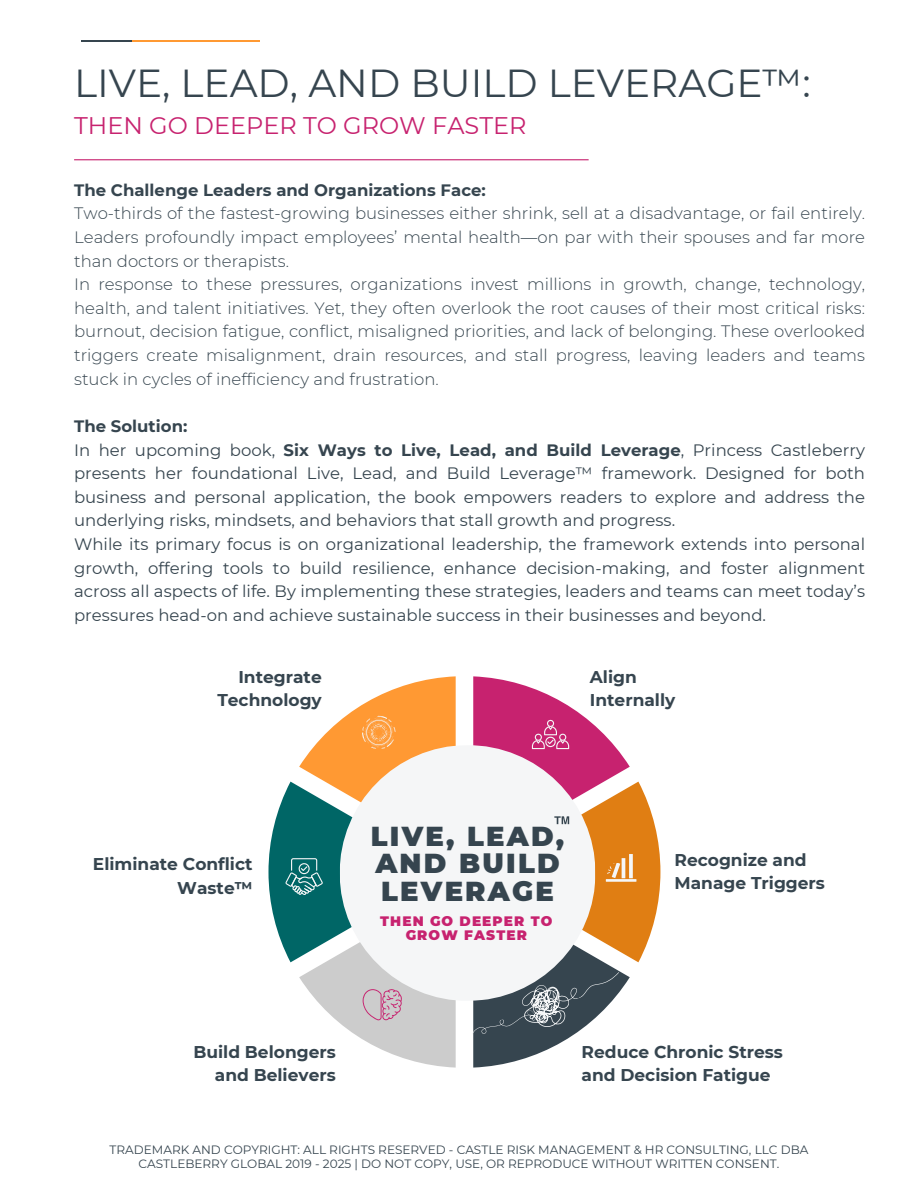
<style>
.page{position:relative;width:918px;height:1188px;background:#fff}
.page>*{position:absolute;margin:0;border:0;box-sizing:border-box;transform-origin:0 0}
.t1{font:39px "Montserrat";color:#36454f}
.t2{font:900 27.45px/27.5px "Montserrat";letter-spacing:.08em;color:#36454f}
.t3{font:24px "Montserrat";color:#c7226f}
.t4{font:700 17.1px/23.7px "Montserrat";color:#36454f;text-align:right}
.t5{font:16.5px/23.7px "Montserrat";color:#36454f}
.t6{font:300 16.5px/23.7px "Montserrat";color:#36454f}
.t7{font:900 13.65px/13.6px "Montserrat";letter-spacing:.08em;color:#c7226f;text-align:center}
.t8{font:12px/14.1px "Montserrat";color:#36454f;text-align:center}
.s1{font-weight:700}
</style>
<div class="page">
<hr style="left:81px;top:41px;width:128px;height:1px;background:#36454f">
<hr style="left:132px;top:41px;width:128px;height:1px;background:#f93">
<hr style="left:74px;top:159px;width:515px;height:1px;background:#c7226f">
<svg style="left:269px;top:676px;width:187px;height:392px"></svg>
<svg style="left:473px;top:676px;width:187px;height:392px"></svg>
<h1 class="t1" style="left:74px;top:60px;width:738px">LIVE, LEAD, AND BUILD LEVERAGE™:</h1>
<h1 class="t3" style="left:74px;top:111px;width:454px">THEN GO DEEPER TO GROW FASTER</h1>
<p class="t6" style="left:74px;top:178px;width:793px"><span class="s1">The Challenge Leaders and Organizations Face:<br></span>Two-thirds of the fastest-growing businesses either shrink, sell at a disadvantage, or fail entirely.<br>Leaders profoundly impact employees’ mental health—on par with their spouses and far more than doctors or therapists.<br>In response to these pressures, organizations invest millions in growth, change, technology, health, and talent initiatives. Yet, they often overlook the root causes of their most critical risks: burnout, decision fatigue, conflict, misaligned priorities, and lack of belonging. These overlooked triggers create misalignment, drain resources, and stall progress, leaving leaders and teams stuck in cycles of inefficiency and frustration.</p>
<h4 class="t5" style="left:74px;top:414px;width:793px"><span class="s1">The Solution:<br></span>In her upcoming book, <span class="s1">Six Ways to Live, Lead, and Build Leverage</span>, Princess Castleberry presents her foundational Live, Lead, and Build Leverage™ framework. Designed for both business and personal application, the book empowers readers to explore and address the underlying risks, mindsets, and behaviors that stall growth and progress.<br>While its primary focus is on organizational leadership, the framework extends into personal growth, offering tools to build resilience, enhance decision-making, and foster alignment across all aspects of life. By implementing these strategies, leaders and teams can meet today’s pressures head-on and achieve sustainable success in their businesses and beyond.</h4>
<h3 class="t4" style="left:217px;top:665px;width:106px">Integrate<br>Technology</h3>
<h3 class="t4" style="left:590px;top:665px;width:87px;text-align:left">Align<br>Internally</h3>
<p class="t4" style="left:93px;top:852px;width:161px">Eliminate Conflict<br>Waste™</p>
<p class="t2" style="left:371px;top:822px;width:195px">LIVE, LEAD,<br>AND BUILD<br>LEVERAGE</p>
<p class="t7" style="left:380px;top:914px;width:174px">THEN GO DEEPER TO<br>GROW FASTER</p>
<p class="t4" style="left:675px;top:848px;width:152px;text-align:left">Recognize and<br>Manage Triggers</p>
<p class="t4" style="left:193px;top:1040px;width:144px">Build Belongers and Believers</p>
<p class="t4" style="left:582px;top:1040px;width:203px;text-align:left">Reduce Chronic Stress and Decision Fatigue</p>
<h4 class="t8" style="left:110px;top:1143px;width:700px">TRADEMARK AND COPYRIGHT: ALL RIGHTS RESERVED - CASTLE RISK MANAGEMENT &amp; HR CONSULTING, LLC DBA<br>CASTLEBERRY GLOBAL 2019 - 2025 | DO NOT COPY, USE, OR REPRODUCE WITHOUT WRITTEN CONSENT.</h4>
</div>
